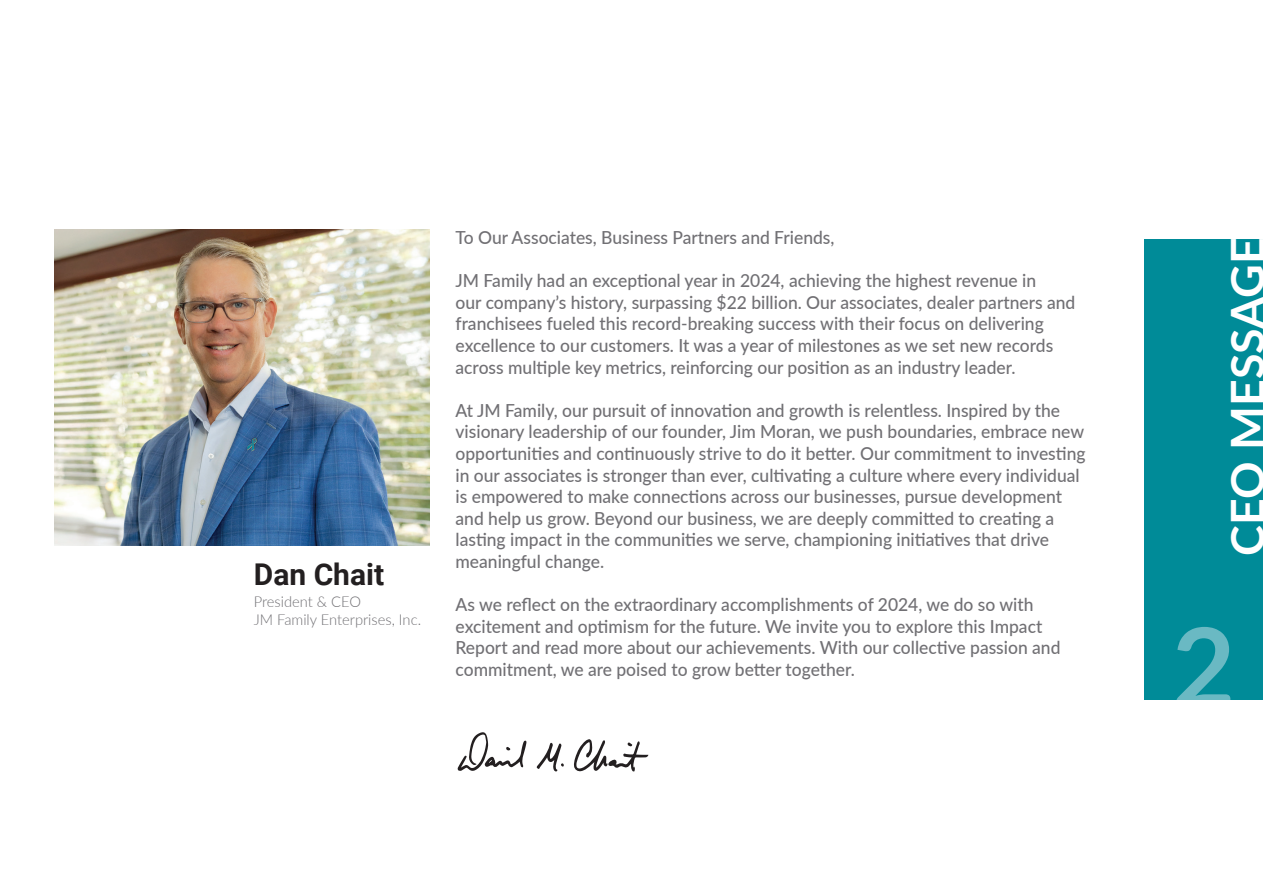
<style>
.page{position:relative;width:1263px;height:893px;background:#fff}
.page>*{position:absolute;margin:0;border:0;box-sizing:border-box;transform-origin:0 0}
.t1{font:700 109.5px "Lato";color:#6ab9c3}
.t2{font:700 46.5px "Lato";color:#fff}
.t3{font:700 30px "Roboto";color:#231f20}
.t4{font:500 18px/21.6px "Lato";color:#717074}
.t5{font:300 15px/18px "Lato";color:#717074}
</style>
<div class="page">
<img style="left:54px;top:230px;width:375px;height:315px">
<div style="left:1145px;top:239px;width:118px;height:467px;background:#008b98"></div>
<div style="left:1143px;top:701px;width:120px;height:54px;background:#fff"></div>
<svg style="left:457px;top:732px;width:191px;height:40px"></svg>
<h3 class="t3" style="left:254px;top:553px;width:132px">Dan Chait</h3>
<p class="t5" style="left:254px;top:592px;width:169px">President &amp; CEO<br>JM Family Enterprises, Inc.</p>
<p class="t4" style="left:455px;top:226px;width:380px">To Our Associates, Business Partners and Friends,</p>
<p class="t4" style="left:455px;top:269px;width:621px">JM Family had an exceptional year in 2024, achieving the highest revenue in<br>our company’s history, surpassing $22 billion. Our associates, dealer partners and franchisees fueled this record-breaking success with their focus on delivering excellence to our customers. It was a year of milestones as we set new records across multiple key metrics, reinforcing our position as an industry leader.</p>
<p class="t4" style="left:455px;top:399px;width:631px">At JM Family, our pursuit of innovation and growth is relentless. Inspired by the visionary leadership of our founder, Jim Moran, we push boundaries, embrace new opportunities and continuously strive to do it better. Our commitment to investing in our associates is stronger than ever, cultivating a culture where every individual is empowered to make connections across our businesses, pursue development and help us grow. Beyond our business, we are deeply committed to creating a lasting impact in the communities we serve, championing initiatives that drive meaningful change.</p>
<p class="t4" style="left:455px;top:593px;width:606px">As we reflect on the extraordinary accomplishments of 2024, we do so with excitement and optimism for the future. We invite you to explore this Impact Report and read more about our achievements. With our collective passion and commitment, we are poised to grow better together.</p>
<h2 class="t2" style="left:1213px;top:556px;width:320px;rotate:-90deg">CEO MESSAGE</h2>
<h1 class="t1" style="left:1172px;top:586px;width:65px">2</h1>
</div>
